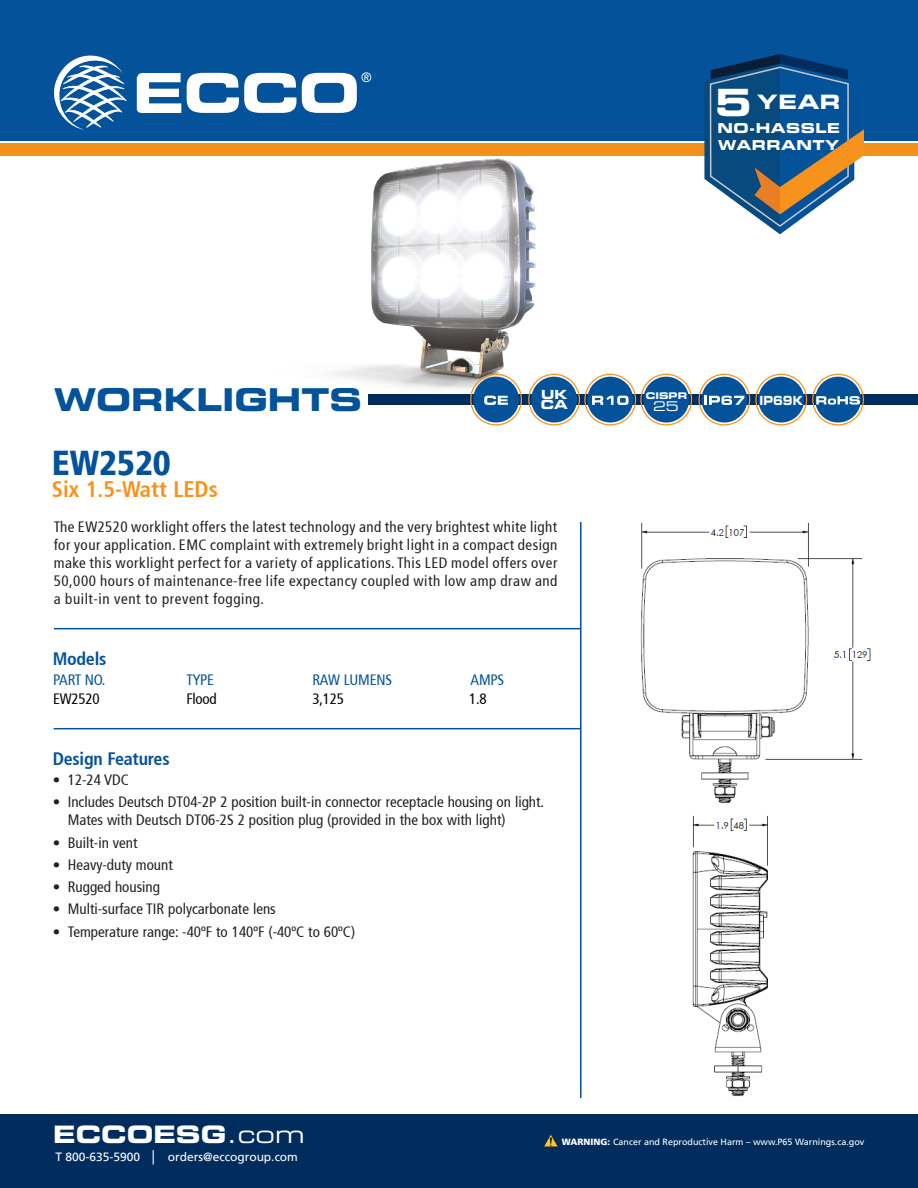
<style>
.page{position:relative;width:918px;height:1188px;background:#fff}
.page>*{position:absolute;margin:0;border:0;box-sizing:border-box;transform-origin:0 0}
.t1{font:37.5px "Eurostile LT Std Bold Ex 2";color:#fff}
.t2{font:900 condensed 34.5px "Frutiger 77";color:#04529a}
.t3{font:31.5px "Eurostile LT Std Bold Ex 2";color:#04529a}
.t4{font:24px "Eurostile LT Std Bold Ex 2";color:#fff}
.t5{font:700 condensed 22.5px "Frutiger 67";color:#f7931d}
.t6{font:19.8px "Eurostile LT Std Bold Ex 2";color:#fff}
.t7{font:700 condensed 18px "Frutiger 67";letter-spacing:-.015em;color:#04529a}
.Body_text{font:condensed 15px/18px "Frutiger 57";color:#231f20;text-align:justify}
.Body_text-2{font:condensed 15px "Frutiger 57";letter-spacing:.025em;color:#231f20}
.t8{font:condensed 15px "Frutiger 57";letter-spacing:-.015em;color:#04529a}
.t9{font:condensed 15px "Frutiger 57";letter-spacing:-.015em;color:#040503}
.t10{font:13.65px/16.5px "Eurostile LT Std Bold Ex 2";letter-spacing:.035em;color:#fff}
.t11{font:13.35px "Eurostile LT Std Ex 2";color:#fff}
.t12{font:12.6px "Eurostile LT Std Bold Ex 2";color:#fff;scale:.78 1}
.t13{font:12.6px/10.5px "Eurostile LT Std Bold Ex 2";color:#fff}
.t14{font:12px "Frutiger LT";color:#fff}
.t15{font:9.15px "Eurostile LT Std Bold Ex 2";color:#fff}
.t16{font:9px "Frutiger LT";color:#fff}
.s1{font-family:"Eurostile LT Std Ex 2"}
.s2{font-family:"Arial"}
.s3{font-weight:900}
</style>
<div class="page">
<div style="left:368px;top:394px;width:550px;height:11px;background:#002d5e"></div>
<div style="left:0;top:1115px;width:918px;height:73px;background:#002d5e"></div>
<svg style="left:544px;top:1134px;width:14px;height:13px"></svg>
<div style="left:0;top:144px;width:918px;height:12px;background:#f4911d"></div>
<div style="left:0;top:0;width:918px;height:140px;background:#04529a"></div>
<svg style="left:137px;top:73px;width:44px;height:41px"></svg>
<svg style="left:187px;top:73px;width:109px;height:40px"></svg>
<svg style="left:54px;top:56px;width:72px;height:74px"></svg>
<svg style="left:302px;top:72px;width:69px;height:32px"></svg>
<svg style="left:704px;top:54px;width:160px;height:180px"></svg>
<hr style="left:54px;top:728px;width:527px;height:1px;background:#04529a">
<hr style="left:54px;top:628px;width:527px;height:1px;background:#04529a">
<hr style="left:580px;top:522px;width:2px;height:576px;background:#04529a">
<svg style="left:698px;top:374px;width:166px;height:52px"></svg>
<img style="left:234px;top:104px;width:372px;height:285px">
<img style="left:640px;top:522px;width:231px;height:282px">
<img style="left:692px;top:815px;width:76px;height:282px">
<svg style="left:528px;top:374px;width:164px;height:52px"></svg>
<svg style="left:470px;top:374px;width:52px;height:52px"></svg>
<p class="t1" style="left:715px;top:76px;width:39px">5</p>
<p class="t10" style="left:718px;top:120px;width:124px">NO-HASSLE<br>WARRANTY</p>
<p class="t6" style="left:757px;top:88px;width:85px">YEAR</p>
<p class="t3" style="left:54px;top:378px;width:310px">WORKLIGHTS</p>
<p class="t2" style="left:52px;top:442px;width:121px">EW2520</p>
<p class="t5" style="left:52px;top:476px;width:168px">Six 1.5-Watt LEDs</p>
<p class="t13" style="left:541px;top:389px;width:28px">UK<br>CA</p>
<p class="Body_text-2" style="left:54px;top:518px;width:505px">The EW2520 worklight offers the latest technology and the very brightest white light</p>
<p class="Body_text" style="left:54px;top:536px;width:505px">for your application. EMC complaint with extremely bright light in a compact design make this worklight perfect for a variety of applications. This LED model offers over 50,000 hours of maintenance-free life expectancy coupled with low amp draw and a built-in vent to prevent fogging.</p>
<p class="t7" style="left:53px;top:648px;width:55px">Models</p>
<p class="t8" style="left:53px;top:671px;width:54px">PART NO.</p>
<p class="t8" style="left:186px;top:671px;width:29px">TYPE</p>
<p class="t8" style="left:312px;top:671px;width:81px">RAW LUMENS</p>
<p class="t8" style="left:471px;top:671px;width:35px">AMPS</p>
<p class="t9" style="left:53px;top:690px;width:48px">EW2520</p>
<p class="t9" style="left:186px;top:690px;width:32px">Flood</p>
<p class="t9" style="left:312px;top:690px;width:33px">3,125</p>
<p class="t9" style="left:469px;top:690px;width:19px">1.8</p>
<p class="t7" style="left:53px;top:749px;width:118px">Design Features</p>
<p class="Body_text" style="left:53px;top:771px;width:78px">• 12-24 VDC</p>
<p class="Body_text" style="left:68px;top:793px;width:478px;text-indent:-15px">• Includes Deutsch DT04-2P 2 position built-in connector receptacle housing on light.<br>Mates with Deutsch DT06-2S 2 position plug (provided in the box with light)</p>
<p class="Body_text" style="left:53px;top:833px;width:86px">• Built-in vent</p>
<p class="Body_text" style="left:53px;top:856px;width:122px">• Heavy-duty mount</p>
<p class="Body_text" style="left:53px;top:878px;width:109px">• Rugged housing</p>
<p class="Body_text" style="left:53px;top:900px;width:224px">• Multi-surface TIR polycarbonate lens</p>
<p class="Body_text" style="left:53px;top:923px;width:304px">• Temperature range: -40ºF to 140ºF (-40ºC to 60ºC)</p>
<p class="t15" style="left:646px;top:389px;width:43px">CISPR</p>
<p class="t11" style="left:653px;top:397px;width:27px">25</p>
<p class="t12" style="left:760px;top:392px;width:57px">IP69K</p>
<p class="t4" style="left:53px;top:1117px;width:253px">ECCOESG<span class="s1">.com</span></p>
<p class="t14" style="left:56px;top:1150px;width:244px">T 800-635-5900 <span class="s2">│</span> orders@eccogroup.com</p>
<p class="t16" style="left:562px;top:1137px;width:304px"><span class="s3">WARNING:</span> Cancer and Reproductive Harm – www.P65 Warnings.ca.gov</p>
</div>
